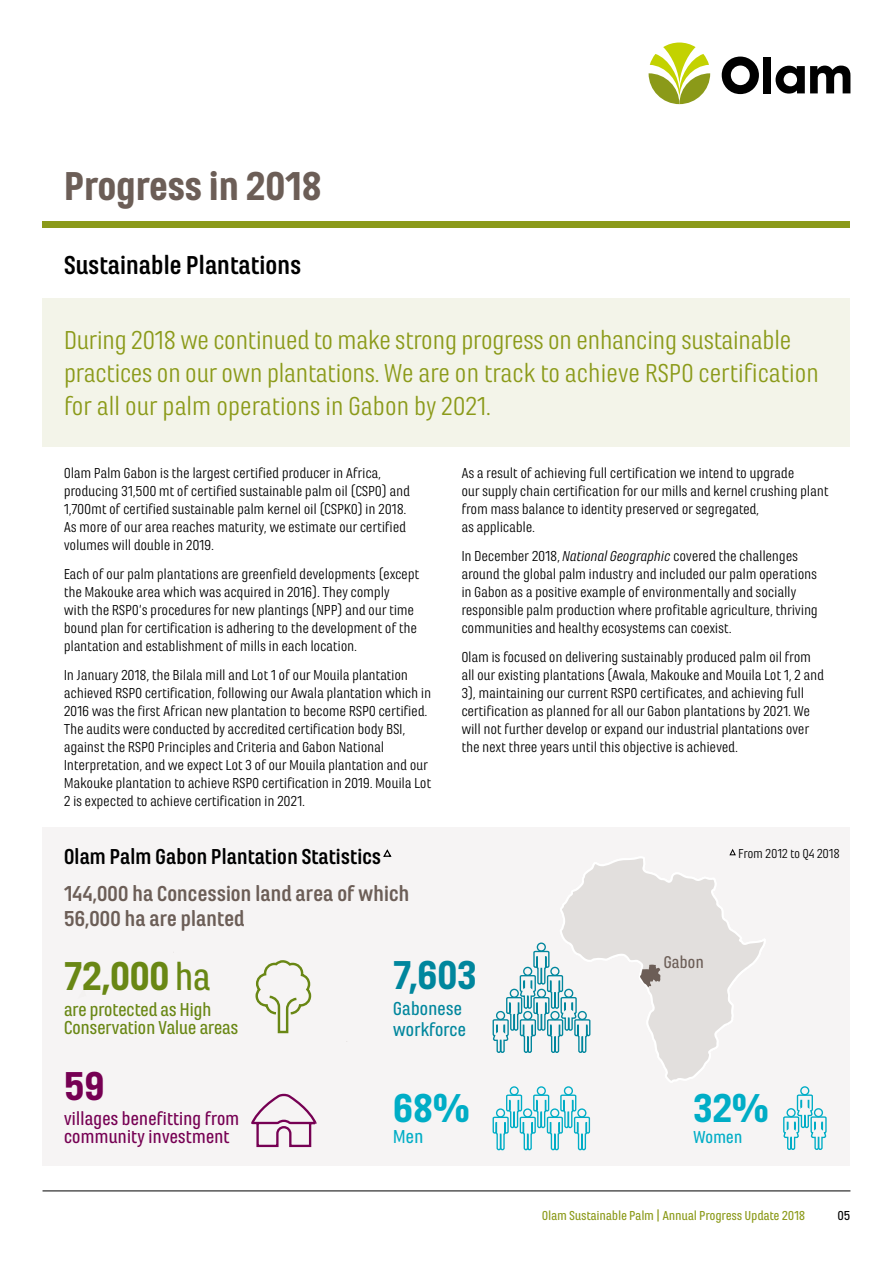
<style>
.page{position:relative;width:893px;height:1263px;background:#fff}
.page>*{position:absolute;margin:0;border:0;box-sizing:border-box;transform-origin:0 0}
.t1{font:900 42px "Marianina Wd FY";letter-spacing:-.02em;color:#6c5e57}
.t2{font:900 42px "Marianina Wd FY";color:#698714}
.t3{font:900 42px "Marianina Wd FY";color:#00adc6}
.t4{font:900 42px "Marianina Wd FY";color:#00869d}
.t5{font:900 42px "Marianina Wd FY";color:#760053}
.t6{font:27px/33px "Marianina Wd FY";letter-spacing:-.03em;color:#8b9a19}
.t7{font:700 27px "Marianina Wd FY";letter-spacing:-.02em;color:#000}
.t8{font:700 22.5px/25.5px "Marianina Wd FY";letter-spacing:-.02em;color:#6c5e57}
.t9{font:700 22.5px "Marianina Wd FY";letter-spacing:-.02em;color:#000}
.t10{font:500 19.5px/18px "Marianina Wd FY";letter-spacing:-.02em;color:#760053}
.t11{font:500 19.5px/18px "Marianina Wd FY";letter-spacing:-.03em;color:#698714}
.t12{font:500 19.5px/21px "Marianina Wd FY";letter-spacing:-.02em;color:#00869d}
.t13{font:500 19.5px "Marianina Wd FY";color:#00adc6}
.t14{font:500 18px "Marianina Wd FY";letter-spacing:-.02em;color:#00adc6}
.t15{font:500 17.7px "Marianina Wd FY";letter-spacing:-.02em;color:#6c5e57}
.t16{font:15px/18px "Marianina Wd FY";letter-spacing:-.02em;color:#000}
.t17{font:500 13.5px "Marianina Wd FY";letter-spacing:-.02em;color:#8b9a19}
.t18{font:13.5px "Marianina Wd FY";letter-spacing:-.02em;color:#000}
.t19{font:500 13.5px "Marianina Wd FY";color:#000}
.s1{font-style:italic}
.s2{font-weight:500;font-size:39.75px}
</style>
<div class="page">
<svg style="left:722px;top:57px;width:37px;height:37px"></svg>
<div style="left:763px;top:57px;width:8px;height:36px;background:#000"></div>
<svg style="left:776px;top:66px;width:74px;height:28px"></svg>
<svg style="left:649px;top:43px;width:61px;height:61px"></svg>
<div style="left:43px;top:221px;width:807px;height:7px;background:#8b9a19"></div>
<div style="left:43px;top:298px;width:807px;height:148px;background:#f3f4e9"></div>
<div style="left:43px;top:827px;width:807px;height:338px;background:#f6f4f4"></div>
<svg style="left:383px;top:849px;width:9px;height:8px"></svg>
<svg style="left:255px;top:960px;width:57px;height:74px"></svg>
<svg style="left:251px;top:1093px;width:66px;height:55px"></svg>
<svg style="left:560px;top:849px;width:205px;height:233px"></svg>
<svg style="left:640px;top:964px;width:21px;height:23px"></svg>
<div style="left:537px;top:942px;width:9px;height:10px;border:1px solid #00869d;border-radius:50%"></div>
<svg style="left:492px;top:950px;width:99px;height:104px"></svg>
<div style="left:537px;top:1086px;width:9px;height:9px;border:1px solid #00adc6;border-radius:50%"></div>
<div style="left:564px;top:1086px;width:9px;height:9px;border:1px solid #00adc6;border-radius:50%"></div>
<div style="left:510px;top:1086px;width:9px;height:9px;border:1px solid #00adc6;border-radius:50%"></div>
<svg style="left:492px;top:1094px;width:99px;height:57px"></svg>
<div style="left:800px;top:1086px;width:9px;height:9px;border:1px solid #00adc6;border-radius:50%"></div>
<svg style="left:783px;top:1094px;width:44px;height:56px"></svg>
<hr style="left:43px;top:1191px;width:807px;height:1px;background:#000">
<h1 class="t1" style="left:64px;top:163px;width:260px">Progress in 2018</h1>
<h2 class="t7" style="left:64px;top:251px;width:239px">Sustainable Plantations</h2>
<h2 class="t6" style="left:64px;top:323px;width:757px">During 2018 we continued to make strong progress on enhancing sustainable practices on our own plantations. We are on track to achieve RSPO certification for all our palm operations in Gabon by 2021.</h2>
<p class="t16" style="left:64px;top:464px;width:348px">Olam Palm Gabon is the largest certified producer in Africa, producing 31,500 mt of certified sustainable palm oil (CSPO) and 1,700mt of certified sustainable palm kernel oil (CSPKO) in 2018.<br>As more of our area reaches maturity, we estimate our certified volumes will double in 2019.</p>
<p class="t16" style="left:64px;top:565px;width:357px">Each of our palm plantations are greenfield developments (except the Makouke area which was acquired in 2016). They comply<br>with the RSPO’s procedures for new plantings (NPP) and our time bound plan for certification is adhering to the development of the plantation and establishment of mills in each location.</p>
<p class="t16" style="left:64px;top:666px;width:369px">In January 2018, the Bilala mill and Lot 1 of our Mouila plantation achieved RSPO certification, following our Awala plantation which in 2016 was the first African new plantation to become RSPO certified.<br>The audits were conducted by accredited certification body BSI, against the RSPO Principles and Criteria and Gabon National Interpretation, and we expect Lot 3 of our Mouila plantation and our Makouke plantation to achieve RSPO certification in 2019. Mouila Lot 2 is expected to achieve certification in 2021.</p>
<p class="t16" style="left:461px;top:464px;width:369px">As a result of achieving full certification we intend to upgrade<br>our supply chain certification for our mills and kernel crushing plant from mass balance to identity preserved or segregated,<br>as applicable.</p>
<p class="t16" style="left:461px;top:547px;width:358px">In December 2018, <span class="s1">National Geographic</span> covered the challenges around the global palm industry and included our palm operations in Gabon as a positive example of environmentally and socially responsible palm production where profitable agriculture, thriving communities and healthy ecosystems can coexist.</p>
<p class="t16" style="left:461px;top:648px;width:364px">Olam is focused on delivering sustainably produced palm oil from all our existing plantations (Awala, Makouke and Mouila Lot 1, 2 and 3), maintaining our current RSPO certificates, and achieving full certification as planned for all our Gabon plantations by 2021. We will not further develop or expand our industrial plantations over the next three years until this objective is achieved.</p>
<h3 class="t9" style="left:64px;top:845px;width:319px">Olam Palm Gabon Plantation Statistics</h3>
<p class="t18" style="left:738px;top:846px;width:103px">From 2012 to Q4 2018</p>
<h3 class="t8" style="left:64px;top:880px;width:347px">144,000 ha Concession land area of which<br>56,000 ha are planted</h3>
<h1 class="t2" style="left:64px;top:953px;width:149px">72,000<span class="s2">ha</span></h1>
<h3 class="t11" style="left:64px;top:1000px;width:176px">are protected as High<br>Conservation Value areas</h3>
<h1 class="t5" style="left:64px;top:1063px;width:43px">59</h1>
<h3 class="t10" style="left:64px;top:1110px;width:177px">villages benefitting from community investment</h3>
<h1 class="t4" style="left:393px;top:952px;width:86px">7,603</h1>
<h3 class="t12" style="left:393px;top:998px;width:75px">Gabonese workforce</h3>
<h1 class="t3" style="left:393px;top:1085px;width:78px">68%</h1>
<h3 class="t13" style="left:393px;top:1126px;width:32px">Men</h3>
<p class="t15" style="left:663px;top:952px;width:42px">Gabon</p>
<h1 class="t3" style="left:693px;top:1085px;width:77px">32%</h1>
<p class="t14" style="left:693px;top:1127px;width:51px">Women</p>
<p class="t17" style="left:542px;top:1209px;width:265px">Olam Sustainable Palm | Annual Progress Update 2018</p>
<p class="t19" style="left:837px;top:1209px;width:14px">05</p>
</div>
